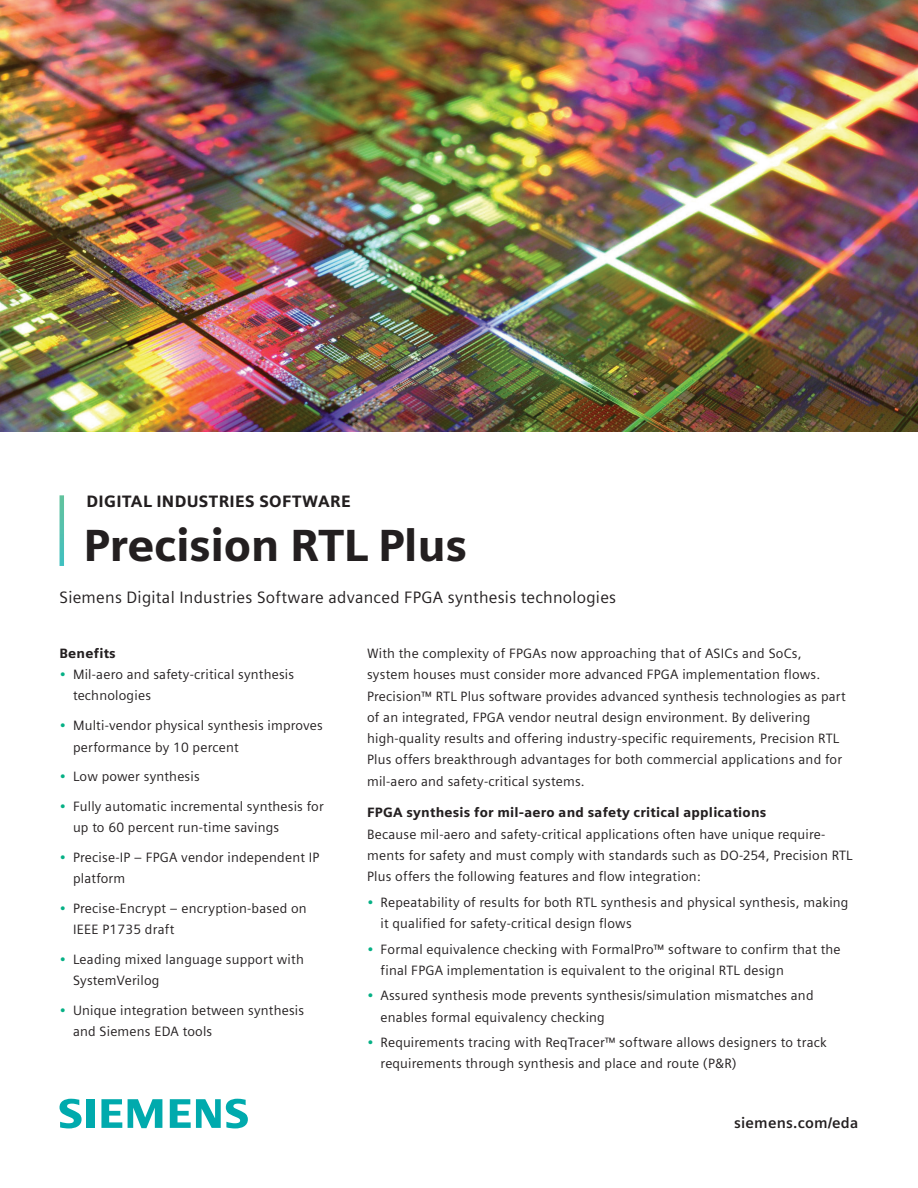
<style>
.page{position:relative;width:918px;height:1188px;background:#fff}
.page>*{position:absolute;margin:0;border:0;box-sizing:border-box;transform-origin:0 0}
.t1{font:900 45px "Siemens Sans";letter-spacing:-.01em;color:#231f20}
.t2{font:16.5px "Siemens Sans";letter-spacing:.015em;color:#231f20}
.t3{font:900 16.5px "Siemens Sans";letter-spacing:.02em;color:#231f20}
.t4{font:700 15px "Siemens Sans";letter-spacing:.015em;color:#231f20}
.t5{font:13.5px/21.3px "Siemens Sans";letter-spacing:.015em;color:#231f20}
.t6{font:900 13.5px "Siemens Sans";letter-spacing:.015em;color:#231f20}
.s1{color:#05b085}
</style>
<div class="page">
<img style="left:0;top:0;width:918px;height:432px">
<svg style="left:60px;top:495px;width:4px;height:71px"></svg>
<svg style="left:60px;top:1099px;width:34px;height:29px"></svg>
<svg style="left:101px;top:1099px;width:21px;height:29px"></svg>
<svg style="left:128px;top:1099px;width:34px;height:29px"></svg>
<svg style="left:170px;top:1099px;width:78px;height:29px"></svg>
<p class="t3" style="left:87px;top:491px;width:266px">DIGITAL INDUSTRIES SOFTWARE</p>
<h1 class="t1" style="left:84px;top:519px;width:385px">Precision RTL Plus</h1>
<p class="t2" style="left:60px;top:588px;width:558px">Siemens Digital Industries Software advanced FPGA synthesis technologies</p>
<p class="t6" style="left:60px;top:645px;width:58px">Benefits</p>
<p class="t5" style="left:73px;top:664px;width:223px;text-indent:-14px"><span class="s1">•</span> Mil-aero and safety-critical synthesis technologies</p>
<p class="t5" style="left:73px;top:715px;width:251px;text-indent:-14px"><span class="s1">•</span> Multi-vendor physical synthesis improves performance by 10 percent</p>
<p class="t5" style="left:60px;top:766px;width:142px"><span class="s1">•</span> Low power synthesis</p>
<p class="t5" style="left:73px;top:796px;width:252px;text-indent:-14px"><span class="s1">•</span> Fully automatic incremental synthesis for up to 60 percent run-time savings</p>
<p class="t5" style="left:73px;top:847px;width:248px;text-indent:-14px"><span class="s1">•</span> Precise-IP – FPGA vendor independent IP platform</p>
<p class="t5" style="left:73px;top:898px;width:235px;text-indent:-14px"><span class="s1">•</span> Precise-Encrypt – encryption-based on<br>IEEE P1735 draft</p>
<p class="t5" style="left:73px;top:949px;width:232px;text-indent:-14px"><span class="s1">•</span> Leading mixed language support with<br>SystemVerilog</p>
<p class="t5" style="left:73px;top:1000px;width:233px;text-indent:-14px"><span class="s1">•</span> Unique integration between synthesis and Siemens EDA tools</p>
<p class="t5" style="left:367px;top:643px;width:480px">With the complexity of FPGAs now approaching that of ASICs and SoCs, system houses must consider more advanced FPGA implementation flows.<br>Precision™ RTL Plus software provides advanced synthesis technologies as part of an integrated, FPGA vendor neutral design environment. By delivering high-quality results and offering industry-specific requirements, Precision RTL Plus offers breakthrough advantages for both commercial applications and for mil-aero and safety-critical systems.</p>
<p class="t6" style="left:367px;top:805px;width:401px">FPGA synthesis for mil-aero and safety critical applications</p>
<p class="t5" style="left:367px;top:823px;width:487px">Because mil-aero and safety-critical applications often have unique require&shy;ments for safety and must comply with standards such as DO-254, Precision RTL<br>Plus offers the following features and flow integration:</p>
<p class="t5" style="left:381px;top:892px;width:469px;text-indent:-14px"><span class="s1">•</span> Repeatability of results for both RTL synthesis and physical synthesis, making it qualified for safety-critical design flows</p>
<p class="t5" style="left:381px;top:938px;width:462px;text-indent:-14px"><span class="s1">•</span> Formal equivalence checking with FormalPro™ software to confirm that the final FPGA implementation is equivalent to the original RTL design</p>
<p class="t5" style="left:381px;top:985px;width:434px;text-indent:-14px"><span class="s1">•</span> Assured synthesis mode prevents synthesis/simulation mismatches and enables formal equivalency checking</p>
<p class="t5" style="left:381px;top:1032px;width:448px;text-indent:-14px"><span class="s1">•</span> Requirements tracing with ReqTracer™ software allows designers to track requirements through synthesis and place and route (P&amp;R)</p>
<p class="t4" style="left:734px;top:1115px;width:126px">siemens.com/eda</p>
</div>
